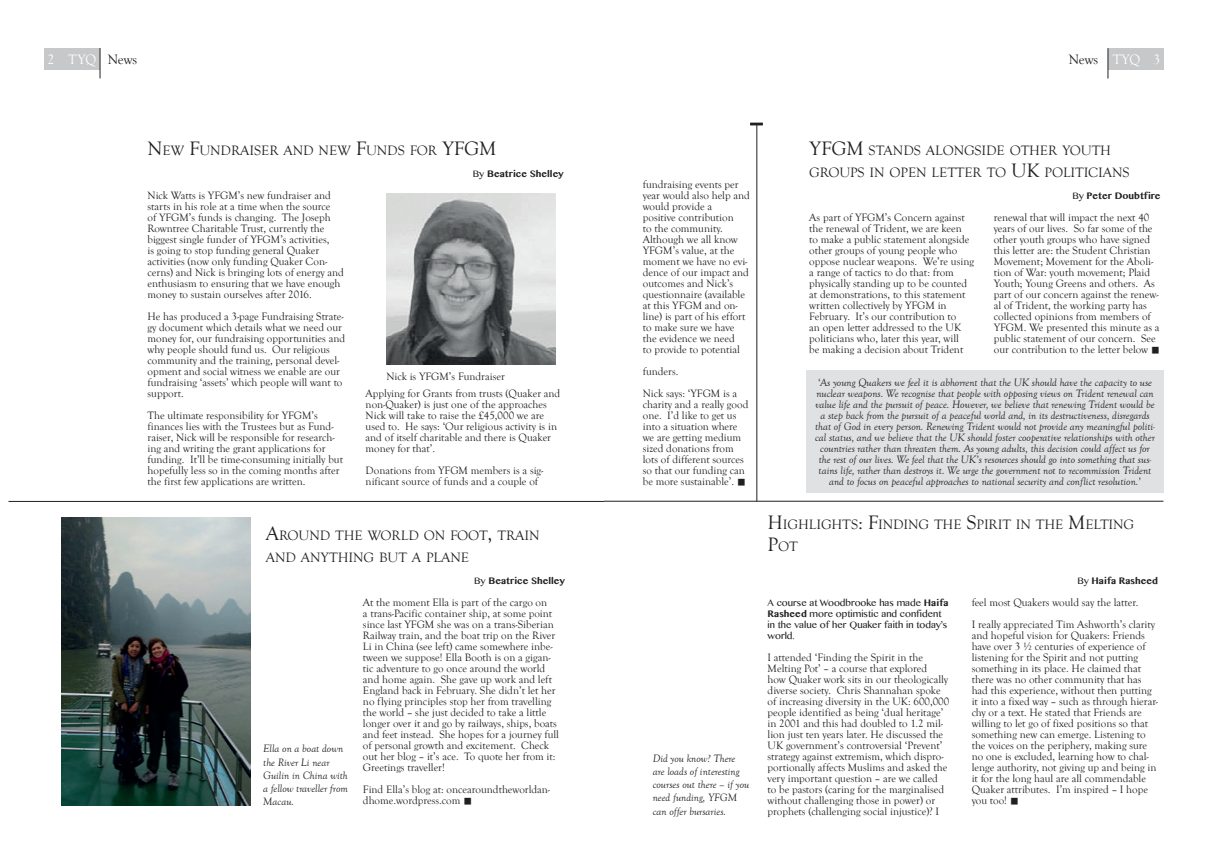
<style>
.page{position:relative;width:1208px;height:859px;background:#fff}
.page>*{position:absolute;margin:0;border:0;box-sizing:border-box;transform-origin:0 0}
.TYQ_article_title{font:14px/22px "Goudy Old Style T";color:#231f20}
.t1{font:14px "Goudy Old Style T";letter-spacing:-.005em;color:#231f20}
.t2{font:14px "Goudy Old Style T";letter-spacing:.005em;color:#fff}
.TYQ_body_copy{font:11px/11px "Goudy Old Style T";color:#231f20}
.TYQ_shaded_body_copy{font:italic 11px/11px "Goudy Old Style T";color:#231f20}
.TYQ_byline{font:11px/11px "Khmer MN";color:#231f20}
.TYQ_byline-2{font:700 11px "Khmer MN";color:#231f20}
.s1{font-size:20px}
.s2{font-weight:400}
.s3{font-family:"Minion Pro";font-size:23px}
.s4{font-weight:700}
</style>
<div class="page">
<hr style="left:604px;top:501px;width:559px;height:1px;background:#231f20">
<img style="left:61px;top:517px;width:189px;height:288px">
<img style="left:386px;top:194px;width:170px;height:171px">
<hr style="left:9px;top:501px;width:595px;height:1px;background:#231f20">
<hr style="left:756px;top:123px;width:1px;height:378px;background:#231f20">
<svg style="left:750px;top:123px;width:13px;height:2px"></svg>
<div style="left:45px;top:48px;width:54px;height:22px;background:#c7c8ca"></div>
<hr style="left:99px;top:48px;width:1px;height:30px;background:#231f20">
<div style="left:1108px;top:48px;width:55px;height:22px;background:#c7c8ca"></div>
<hr style="left:1107px;top:48px;width:1px;height:31px;background:#231f20">
<div style="left:806px;top:370px;width:357px;height:123px;background:#e0e1e3"></div>
<p class="t2" style="left:47px;top:52px;width:50px">2 TYQ</p>
<p class="t2" style="left:1113px;top:52px;width:49px">TYQ 3</p>
<p class="t1" style="left:108px;top:52px;width:31px">News</p>
<p class="t1" style="left:1068px;top:52px;width:31px">News</p>
<p class="TYQ_article_title" style="left:147px;top:139px;width:351px"><span class="s1">N</span>EW <span class="s1">F</span>UNDRAISER AND NEW <span class="s1">F</span>UNDS FOR <span class="s1">YFGM</span></p>
<p class="TYQ_byline-2" style="left:473px;top:166px;width:92px"><span class="s2">By</span> Beatrice Shelley</p>
<p class="TYQ_body_copy" style="left:147px;top:190px;width:198px">Nick Watts is YFGM’s new fundraiser and starts in his role at a time when the source<br>of YFGM’s funds is changing. The Joseph Rowntree Charitable Trust, currently the biggest single funder of YFGM’s activities,<br>is going to stop funding general Quaker activities (now only funding Quaker Con&shy;cerns) and Nick is bringing lots of energy and enthusiasm to ensuring that we have enough money to sustain ourselves after 2016.</p>
<p class="TYQ_body_copy" style="left:147px;top:311px;width:199px">He has produced a 3-page Fundraising Strate&shy;gy document which details what we need our money for, our fundraising opportunities and why people should fund us. Our religious community and the training, personal devel&shy;opment and social witness we enable are our fundraising ‘assets’ which people will want to support.</p>
<p class="TYQ_body_copy" style="left:147px;top:410px;width:197px">The ultimate responsibility for YFGM’s finances lies with the Trustees but as Fund&shy;raiser, Nick will be responsible for research&shy;ing and writing the grant applications for funding. It’ll be time-consuming initially but hopefully less so in the coming months after the first few applications are written.</p>
<p class="TYQ_body_copy" style="left:386px;top:371px;width:120px">Nick is YFGM’s Fundraiser</p>
<p class="TYQ_body_copy" style="left:365px;top:388px;width:196px">Applying for Grants from trusts (Quaker and non-Quaker) is just one of the approaches Nick will take to raise the £45,000 we are used to. He says: ‘Our religious activity is in and of itself charitable and there is Quaker money for that’.</p>
<p class="TYQ_body_copy" style="left:365px;top:465px;width:179px">Donations from YFGM members is a sig&shy;nificant source of funds and a couple of</p>
<p class="TYQ_article_title" style="left:266px;top:524px;width:275px"><span class="s1">A</span>ROUND THE WORLD ON FOOT<span class="s1">,</span> TRAIN<br>AND ANYTHING BUT A PLANE</p>
<p class="TYQ_byline-2" style="left:474px;top:573px;width:92px"><span class="s2">By</span> Beatrice Shelley</p>
<p class="TYQ_body_copy" style="left:363px;top:597px;width:198px">At the moment Ella is part of the cargo on<br>a trans-Pacific container ship, at some point since last YFGM she was on a trans-Siberian Railway train, and the boat trip on the River Li in China (see left) came somewhere inbe&shy;tween we suppose! Ella Booth is on a gigan&shy;tic adventure to go once around the world and home again. She gave up work and left England back in February. She didn’t let her no flying principles stop her from travelling the world – she just decided to take a little longer over it and go by railways, ships, boats and feet instead. She hopes for a journey full of personal growth and excitement. Check out her blog – it’s ace. To quote her from it:<br>Greetings traveller!</p>
<p class="TYQ_body_copy" style="left:363px;top:784px;width:189px">Find Ella’s blog at: oncearoundtheworldan&shy;dhome.wordpress.com <span class="s3">■</span></p>
<p class="TYQ_shaded_body_copy" style="left:263px;top:742px;width:86px;line-height:13.2px">Ella on a boat down the River Li near<br>Guilin in China with a fellow traveller from<br>Macau.</p>
<p class="TYQ_body_copy" style="left:643px;top:179px;width:109px">fundraising events per year would also help and would provide a<br>positive contribution<br>to the community.<br>Although we all know<br>YFGM’s value, at the moment we have no evi&shy;dence of our impact and outcomes and Nick’s questionnaire (available at this YFGM and on&shy;line) is part of his effort to make sure we have the evidence we need<br>to provide to potential</p>
<p class="TYQ_body_copy" style="left:643px;top:366px;width:37px">funders.</p>
<p class="TYQ_body_copy" style="left:643px;top:388px;width:107px">Nick says: ‘YFGM is a charity and a really good one. I’d like to get us into a situation where we are getting medium sized donations from lots of different sources so that our funding can be more sustainable’. <span class="s3">■</span></p>
<p class="TYQ_shaded_body_copy" style="left:653px;top:752px;width:98px;line-height:13.2px">Did you know? There are loads of interesting courses out there – if you need funding, YFGM can offer bursaries.</p>
<p class="TYQ_article_title" style="left:809px;top:139px;width:322px"><span class="s1">YFGM</span> STANDS ALONGSIDE OTHER YOUTH<br>GROUPS IN OPEN LETTER TO <span class="s1">UK</span> POLITICIANS</p>
<p class="TYQ_byline-2" style="left:1072px;top:188px;width:90px"><span class="s2">By</span> Peter Doubtfire</p>
<p class="TYQ_body_copy" style="left:809px;top:212px;width:166px">As part of YFGM’s Concern against the renewal of Trident, we are keen<br>to make a public statement alongside other groups of young people who oppose nuclear weapons. We’re using a range of tactics to do that: from physically standing up to be counted at demonstrations, to this statement written collectively by YFGM in February. It’s our contribution to<br>an open letter addressed to the UK politicians who, later this year, will<br>be making a decision about Trident</p>
<p class="TYQ_body_copy" style="left:993px;top:212px;width:168px">renewal that will impact the next 40 years of our lives. So far some of the other youth groups who have signed this letter are: the Student Christian Movement; Movement for the Aboli&shy;tion of War: youth movement; Plaid Youth; Young Greens and others. As part of our concern against the renew&shy;al of Trident, the working party has collected opinions from members of YFGM. We presented this minute as a public statement of our concern. See our contribution to the letter below <span class="s3">■</span></p>
<p class="TYQ_shaded_body_copy" style="left:815px;top:377px;width:341px;text-align:center">‘As young Quakers we feel it is abhorrent that the UK should have the capacity to use nuclear weapons. We recognise that people with opposing views on Trident renewal can value life and the pursuit of peace. However, we believe that renewing Trident would be a step back from the pursuit of a peaceful world and, in its destructiveness, disregards that of God in every person. Renewing Trident would not provide any meaningful politi&shy;cal status, and we believe that the UK should foster cooperative relationships with other countries rather than threaten them. As young adults, this decision could affect us for the rest of our lives. We feel that the UK’s resources should go into something that sus&shy;tains life, rather than destroys it. We urge the government not to recommission Trident and to focus on peaceful approaches to national security and conflict resolution.’</p>
<p class="TYQ_article_title" style="left:767px;top:513px;width:368px"><span class="s1">H</span>IGHLIGHTS<span class="s1">: F</span>INDING THE <span class="s1">S</span>PIRIT IN THE <span class="s1">M</span>ELTING<br><span class="s1">P</span>OT</p>
<p class="TYQ_byline-2" style="left:1077px;top:573px;width:82px"><span class="s2">By</span> Haifa Rasheed</p>
<p class="TYQ_byline" style="left:767px;top:596px;width:182px">A course at Woodbrooke has made <span class="s4">Haifa<br>Rasheed</span> more optimistic and confident in the value of her Quaker faith in today’s world.</p>
<p class="TYQ_body_copy" style="left:767px;top:652px;width:183px">I attended ‘Finding the Spirit in the Melting Pot’ – a course that explored<br>how Quaker work sits in our theologically diverse society. Chris Shannahan spoke of increasing diversity in the UK: 600,000 people identified as being ‘dual heritage’ in 2001 and this had doubled to 1.2 mil&shy;lion just ten years later. He discussed the UK government’s controversial ‘Prevent’ strategy against extremism, which dispro&shy;portionally affects Muslims and asked the very important question – are we called to be pastors (caring for the marginalised without challenging those in power) or prophets (challenging social injustice)? I</p>
<p class="TYQ_body_copy" style="left:971px;top:597px;width:168px">feel most Quakers would say the latter.</p>
<p class="TYQ_body_copy" style="left:971px;top:619px;width:188px">I really appreciated Tim Ashworth’s clarity and hopeful vision for Quakers: Friends have over 3 ½ centuries of experience of listening for the Spirit and not putting something in its place. He claimed that there was no other community that has had this experience, without then putting it into a fixed way – such as through hierar&shy;chy or a text. He stated that Friends are willing to let go of fixed positions so that something new can emerge. Listening to the voices on the periphery, making sure no one is excluded, learning how to chal&shy;lenge authority, not giving up and being in it for the long haul are all commendable Quaker attributes. I’m inspired – I hope you too! <span class="s3">■</span></p>
</div>
